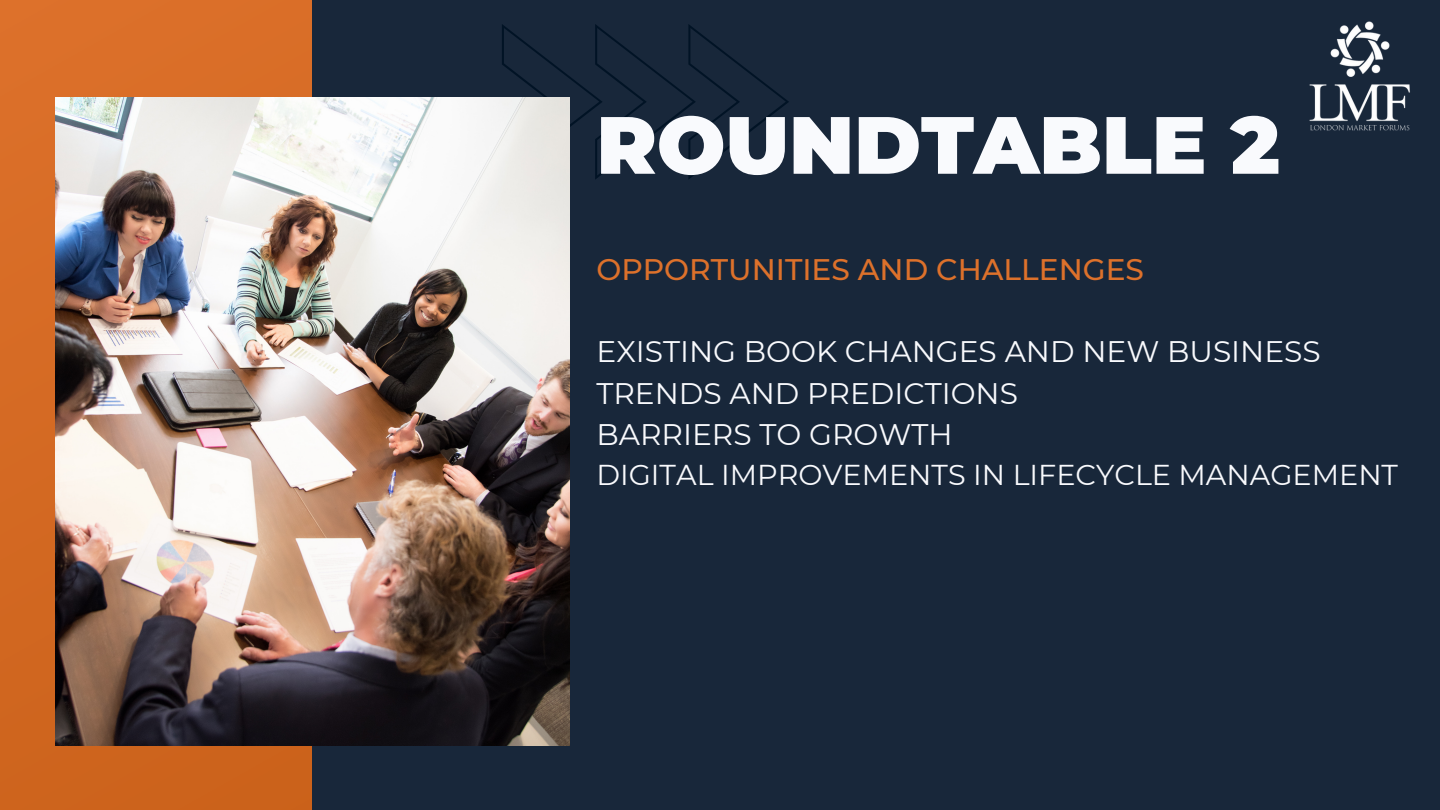
<style>
.page{position:relative;width:1440px;height:810px;background:#18273a}
.page>*{position:absolute;margin:0;border:0;box-sizing:border-box;transform-origin:0 0}
.t1{font:900 81px "Montserrat";color:#f9fafd}
.t2{font:29.7px/41.2px "Montserrat";color:#f9fafd}
.t3{font:500 29.7px "Montserrat";color:#dd712b}
.t4{font:28.7px "Montserrat";color:#f9fafd}
</style>
<div class="page">
<div style="left:1px;top:0;width:311px;height:810px;background:#d76c25"></div>
<svg style="left:502px;top:24px;width:287px;height:156px"></svg>
<img style="left:55px;top:97px;width:514px;height:648px">
<img style="left:1309px;top:21px;width:101px;height:110px">
<h1 class="t1" style="left:596px;top:95px;width:685px">ROUNDTABLE 2</h1>
<p class="t3" style="left:596px;top:251px;width:549px">OPPORTUNITIES AND CHALLENGES</p>
<p class="t2" style="left:596px;top:331px;width:726px">EXISTING BOOK CHANGES AND NEW BUSINESS<br>TRENDS AND PREDICTIONS<br>BARRIERS TO GROWTH</p>
<p class="t4" style="left:596px;top:458px;width:803px">DIGITAL IMPROVEMENTS IN LIFECYCLE MANAGEMENT</p>
</div>
